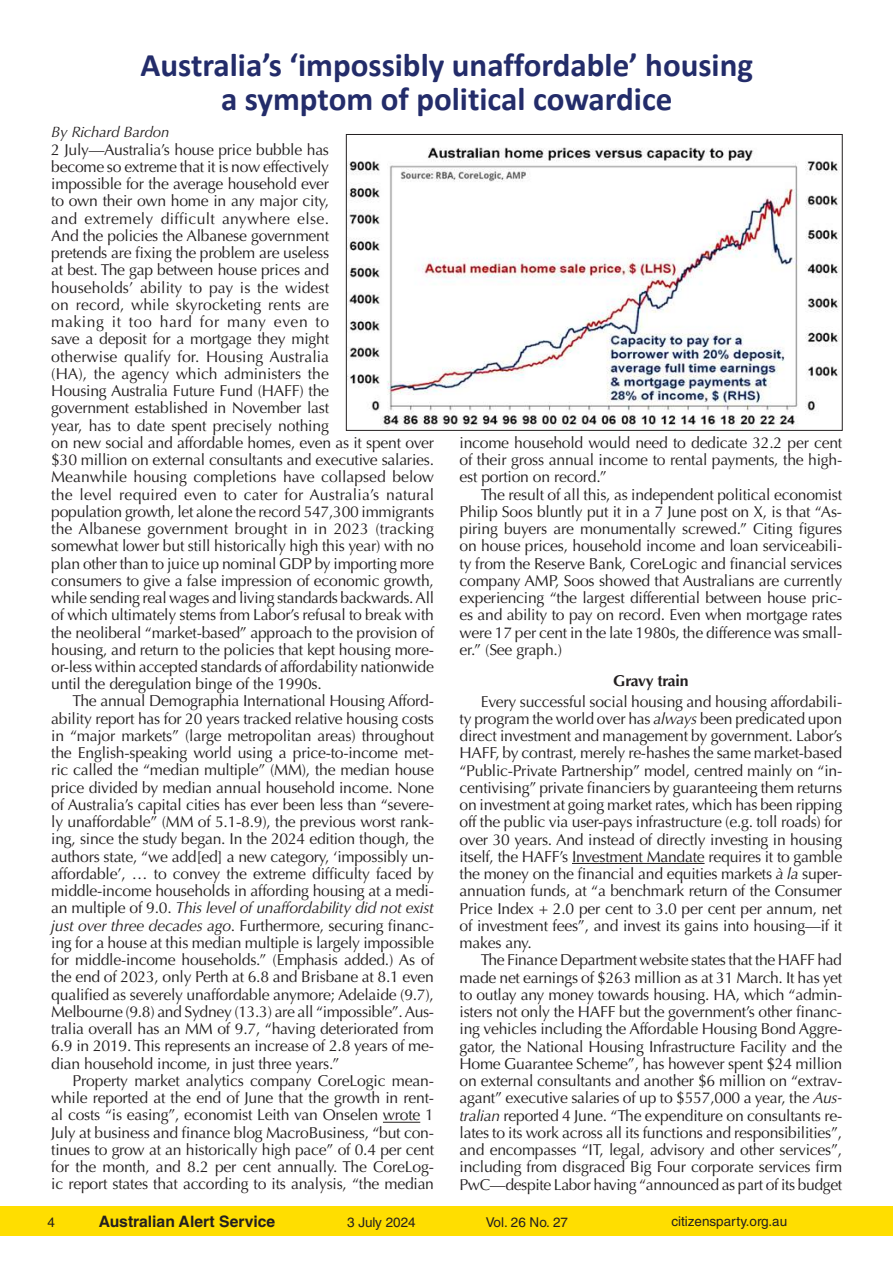
<style>
.page{position:relative;width:893px;height:1263px;background:#fff}
.page>*{position:absolute;margin:0;border:0;box-sizing:border-box;transform-origin:0 0}
.t1{font:700 33px/34.5px "Calibri";color:#232c6a;text-align:center}
.t2{font:15.75px/17.2px "Optima LT Std";letter-spacing:-.015em;color:#231f20;text-align:justify}
.t3{font:700 15.75px "Helvetica LT Std";color:#231f20}
.t4{font:700 15.75px "Optima LT Std";letter-spacing:-.015em;color:#231f20}
.t5{font:italic 15px "Optima LT Std";letter-spacing:-.015em;color:#231f20}
.t6{font:13.5px "Helvetica LT Std";color:#231f20}
.s1{font-style:italic}
</style>
<div class="page">
<div style="left:0;top:1206px;width:893px;height:30px;background:#ffde00"></div>
<hr style="left:383px;top:1122px;width:37px;height:1px;background:#231f20">
<hr style="left:572px;top:863px;width:133px;height:1px;background:#231f20">
<img style="left:348px;top:147px;width:492px;height:282px">
<div style="left:346px;top:134px;width:496px;height:297px;border:1px solid #231f20"></div>
<h1 class="t1" style="left:141px;top:47px;width:614px">Australia’s ‘impossibly unaffordable’ housing a symptom of political cowardice</h1>
<p class="t5" style="left:51px;top:123px;width:120px">By Richard Bardon</p>
<p class="t2" style="left:51px;top:141px;width:384px;text-align:left">2 July—Australia’s house price bubble has<br>become so extreme that it is now effectively<br>impossible for the average household ever<br>to own their own home in any major city,<br>and extremely difficult anywhere else.<br>And the policies the Albanese government<br>pretends are fixing the problem are useless<br>at best. The gap between house prices and<br>households’ ability to pay is the widest<br>on record, while skyrocketing rents are<br>making it too hard for many even to<br>save a deposit for a mortgage they might<br>otherwise qualify for. Housing Australia<br>(HA), the agency which administers the<br>Housing Australia Future Fund (HAFF) the<br>government established in November last<br>year, has to date spent precisely nothing<br>on new social and affordable homes, even as it spent over $30 million on external consultants and executive salaries.<br>Meanwhile housing completions have collapsed below the level required even to cater for Australia’s natural population growth, let alone the record 547,300 immigrants the Albanese government brought in in 2023 (tracking somewhat lower but still historically high this year) with no plan other than to juice up nominal GDP by importing more consumers to give a false impression of economic growth, while sending real wages and living standards backwards. All of which ultimately stems from Labor’s refusal to break with the neoliberal “market-based” approach to the provision of housing, and return to the policies that kept housing more&shy;or-less within accepted standards of affordability nationwide until the deregulation binge of the 1990s.</p>
<p class="t2" style="left:51px;top:693px;width:384px;text-indent:21px">The annual Demographia International Housing Afford&shy;ability report has for 20 years tracked relative housing costs in “major markets” (large metropolitan areas) throughout the English-speaking world using a price-to-income met&shy;ric called the “median multiple” (MM), the median house price divided by median annual household income. None of Australia’s capital cities has ever been less than “severe&shy;ly unaffordable” (MM of 5.1-8.9), the previous worst rank&shy;ing, since the study began. In the 2024 edition though, the authors state, “we add[ed] a new category, ‘impossibly un&shy;affordable’, … to convey the extreme difficulty faced by middle-income households in affording housing at a medi&shy;an multiple of 9.0. <span class="s1">This level of unaffordability did not exist just over three decades ago</span>. Furthermore, securing financ&shy;ing for a house at this median multiple is largely impossible for middle-income households.” (Emphasis added.) As of the end of 2023, only Perth at 6.8 and Brisbane at 8.1 even qualified as severely unaffordable anymore; Adelaide (9.7), Melbourne (9.8) and Sydney (13.3) are all “impossible”. Aus&shy;tralia overall has an MM of 9.7, “having deteriorated from 6.9 in 2019. This represents an increase of 2.8 years of me&shy;dian household income, in just three years.”</p>
<p class="t2" style="left:51px;top:1072px;width:384px;text-indent:21px">Property market analytics company CoreLogic mean&shy;while reported at the end of June that the growth in rent&shy;al costs “is easing”, economist Leith van Onselen wrote 1<br>July at business and finance blog MacroBusiness, “but con&shy;tinues to grow at an historically high pace” of 0.4 per cent for the month, and 8.2 per cent annually. The CoreLog&shy;ic report states that according to its analysis, “the median</p>
<p class="t2" style="left:460px;top:434px;width:384px">income household would need to dedicate 32.2 per cent of their gross annual income to rental payments, the high&shy;est portion on record.”</p>
<p class="t2" style="left:460px;top:486px;width:384px;text-indent:21px">The result of all this, as independent political economist Philip Soos bluntly put it in a 7 June post on X, is that “As&shy;piring buyers are monumentally screwed.” Citing figures on house prices, household income and loan serviceabili&shy;ty from the Reserve Bank, CoreLogic and financial services company AMP, Soos showed that Australians are currently experiencing “the largest differential between house pric&shy;es and ability to pay on record. Even when mortgage rates were 17 per cent in the late 1980s, the difference was small&shy;er.” (See graph.)</p>
<p class="t4" style="left:613px;top:672px;width:77px">Gravy train</p>
<p class="t2" style="left:460px;top:693px;width:384px;text-indent:21px">Every successful social housing and housing affordabili&shy;ty program the world over has <span class="s1">always</span> been predicated upon direct investment and management by government. Labor’s HAFF, by contrast, merely re-hashes the same market-based “Public-Private Partnership” model, centred mainly on “in&shy;centivising” private financiers by guaranteeing them returns on investment at going market rates, which has been ripping off the public via user-pays infrastructure (e.g. toll roads) for over 30 years. And instead of directly investing in housing itself, the HAFF’s Investment Mandate requires it to gamble the money on the financial and equities markets <span class="s1">à la</span> super&shy;annuation funds, at “a benchmark return of the Consumer Price Index + 2.0 per cent to 3.0 per cent per annum, net of investment fees”, and invest its gains into housing—if it makes any.</p>
<p class="t2" style="left:460px;top:951px;width:384px;text-indent:21px">The Finance Department website states that the HAFF had made net earnings of $263 million as at 31 March. It has yet to outlay any money towards housing. HA, which “admin&shy;isters not only the HAFF but the government’s other financ&shy;ing vehicles including the Affordable Housing Bond Aggre&shy;gator, the National Housing Infrastructure Facility and the Home Guarantee Scheme”, has however spent $24 million on external consultants and another $6 million on “extrav&shy;agant” executive salaries of up to $557,000 a year, the <span class="s1">Aus&shy;tralian</span> reported 4 June. “The expenditure on consultants re&shy;lates to its work across all its functions and responsibilities”, and encompasses “IT, legal, advisory and other services”, including from disgraced Big Four corporate services firm PwC—despite Labor having “announced as part of its budget</p>
<p class="t6" style="left:48px;top:1214px;width:9px">4</p>
<p class="t3" style="left:99px;top:1212px;width:178px">Australian Alert Service</p>
<p class="t6" style="left:347px;top:1214px;width:70px">3 July 2024</p>
<p class="t6" style="left:486px;top:1214px;width:84px">Vol. 26 No. 27</p>
<p class="t6" style="left:671px;top:1214px;width:117px">citizensparty.org.au</p>
</div>
